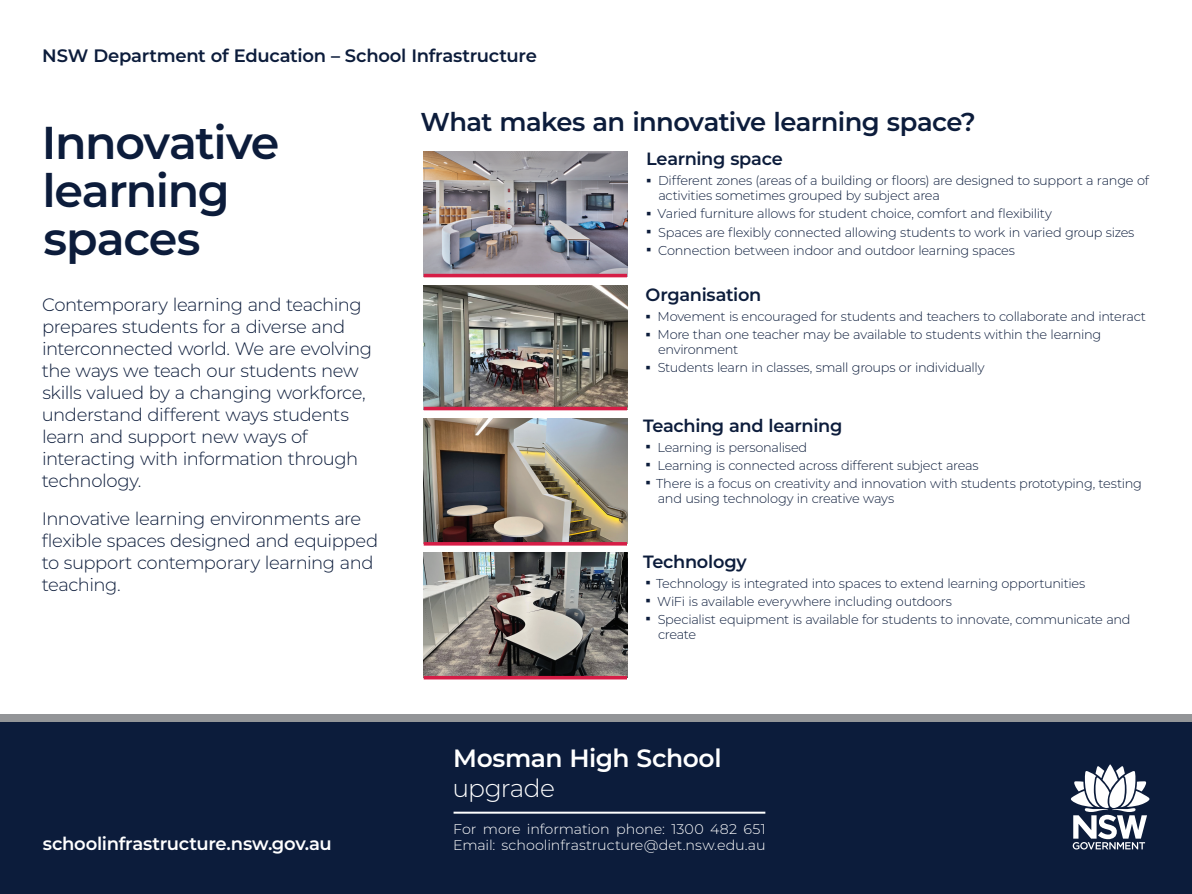
<style>
.page{position:relative;width:1192px;height:894px;background:#fff}
.page>*{position:absolute;margin:0;border:0;box-sizing:border-box;transform-origin:0 0}
.t1{font:600 46px/48px "Montserrat";letter-spacing:-.03em;color:#0c1c3b}
.t2{font:600 25.8px "Montserrat";letter-spacing:-.025em;color:#0c1c3b}
.t3{font:600 25px "Montserrat";letter-spacing:-.02em;color:#fff}
.t4{font:300 25px "Montserrat";letter-spacing:-.03em;color:#fff}
.t5{font:300 18px/22px "Montserrat";letter-spacing:-.025em;color:#0c1c3b}
.t6{font:600 18px "Montserrat";letter-spacing:-.015em;color:#0c1c3b}
.t7{font:600 18px "Montserrat";letter-spacing:-.015em;color:#fff}
.t8{font:600 17.75px "Montserrat";letter-spacing:-.015em;color:#0c1c3b}
.t9{font:300 14px/16px "Montserrat";color:#fff}
.t10{font:300 12.9px/15.1px "Montserrat";letter-spacing:-.02em;color:#0c1c3b}
</style>
<div class="page">
<div style="left:0;top:718px;width:1192px;height:176px;background:#0c1c3b"></div>
<hr style="left:454px;top:812px;width:311px;height:2px;background:#fff">
<div style="left:0;top:715px;width:1192px;height:7px;background:#939598"></div>
<svg style="left:1071px;top:764px;width:78px;height:86px"></svg>
<img style="left:424px;top:151px;width:203px;height:123px">
<img style="left:424px;top:285px;width:203px;height:122px">
<img style="left:424px;top:553px;width:203px;height:123px">
<img style="left:424px;top:419px;width:203px;height:123px">
<hr style="left:424px;top:274px;width:203px;height:3px;background:#d61d46">
<hr style="left:424px;top:407px;width:203px;height:3px;background:#d61d46">
<svg style="left:424px;top:542px;width:203px;height:4px"></svg>
<hr style="left:424px;top:676px;width:203px;height:3px;background:#d61d46">
<h3 class="t6" style="left:42px;top:43px;width:496px">NSW Department of Education – School Infrastructure</h3>
<h1 class="t1" style="left:42px;top:117px;width:239px">Innovative learning spaces</h1>
<p class="t5" style="left:42px;top:293px;width:332px">Contemporary learning and teaching prepares students for a diverse and interconnected world. We are evolving the ways we teach our students new skills valued by a changing workforce, understand different ways students learn and support new ways of interacting with information through technology.</p>
<h3 class="t5" style="left:42px;top:507px;width:338px">Innovative learning environments are flexible spaces designed and equipped to support contemporary learning and teaching.</h3>
<h3 class="t7" style="left:43px;top:830px;width:291px">schoolinfrastructure.nsw.gov.au</h3>
<h2 class="t2" style="left:420px;top:104px;width:557px">What makes an innovative learning space?</h2>
<h3 class="t8" style="left:646px;top:146px;width:138px">Learning space</h3>
<p class="t10" style="left:658px;top:173px;width:492px;text-indent:-12px"><sup>■</sup> Different zones (areas of a building or floors) are designed to support a range of activities sometimes grouped by subject area</p>
<p class="t10" style="left:646px;top:206px;width:407px"><sup>■</sup> Varied furniture allows for student choice, comfort and flexibility</p>
<p class="t10" style="left:646px;top:224px;width:490px"><sup>■</sup> Spaces are flexibly connected allowing students to work in varied group sizes</p>
<p class="t10" style="left:646px;top:242px;width:370px"><sup>■</sup> Connection between indoor and outdoor learning spaces</p>
<h3 class="t8" style="left:646px;top:282px;width:117px">Organisation</h3>
<p class="t10" style="left:645px;top:309px;width:502px"><sup>■</sup> Movement is encouraged for students and teachers to collaborate and interact</p>
<p class="t10" style="left:658px;top:327px;width:445px;text-indent:-13px"><sup>■</sup> More than one teacher may be available to students within the learning environment</p>
<p class="t10" style="left:645px;top:360px;width:341px"><sup>■</sup> Students learn in classes, small groups or individually</p>
<h3 class="t8" style="left:643px;top:413px;width:201px">Teaching and learning</h3>
<p class="t10" style="left:645px;top:439px;width:163px"><sup>■</sup> Learning is personalised</p>
<p class="t10" style="left:645px;top:457px;width:335px"><sup>■</sup> Learning is connected across different subject areas</p>
<p class="t10" style="left:658px;top:475px;width:486px;text-indent:-12px"><sup>■</sup> There is a focus on creativity and innovation with students prototyping, testing and using technology in creative ways</p>
<h3 class="t8" style="left:643px;top:549px;width:105px">Technology</h3>
<p class="t10" style="left:645px;top:575px;width:441px"><sup>■</sup> Technology is integrated into spaces to extend learning opportunities</p>
<p class="t10" style="left:645px;top:593px;width:308px"><sup>■</sup> WiFi is available everywhere including outdoors</p>
<p class="t10" style="left:658px;top:611px;width:474px;text-indent:-13px"><sup>■</sup> Specialist equipment is available for students to innovate, communicate and create</p>
<h3 class="t3" style="left:453px;top:740px;width:270px">Mosman High School</h3>
<h3 class="t4" style="left:453px;top:771px;width:104px">upgrade</h3>
<p class="t9" style="left:453px;top:820px;width:314px">For more information phone: 1300 482 651<br>Email: schoolinfrastructure@det.nsw.edu.au</p>
</div>
